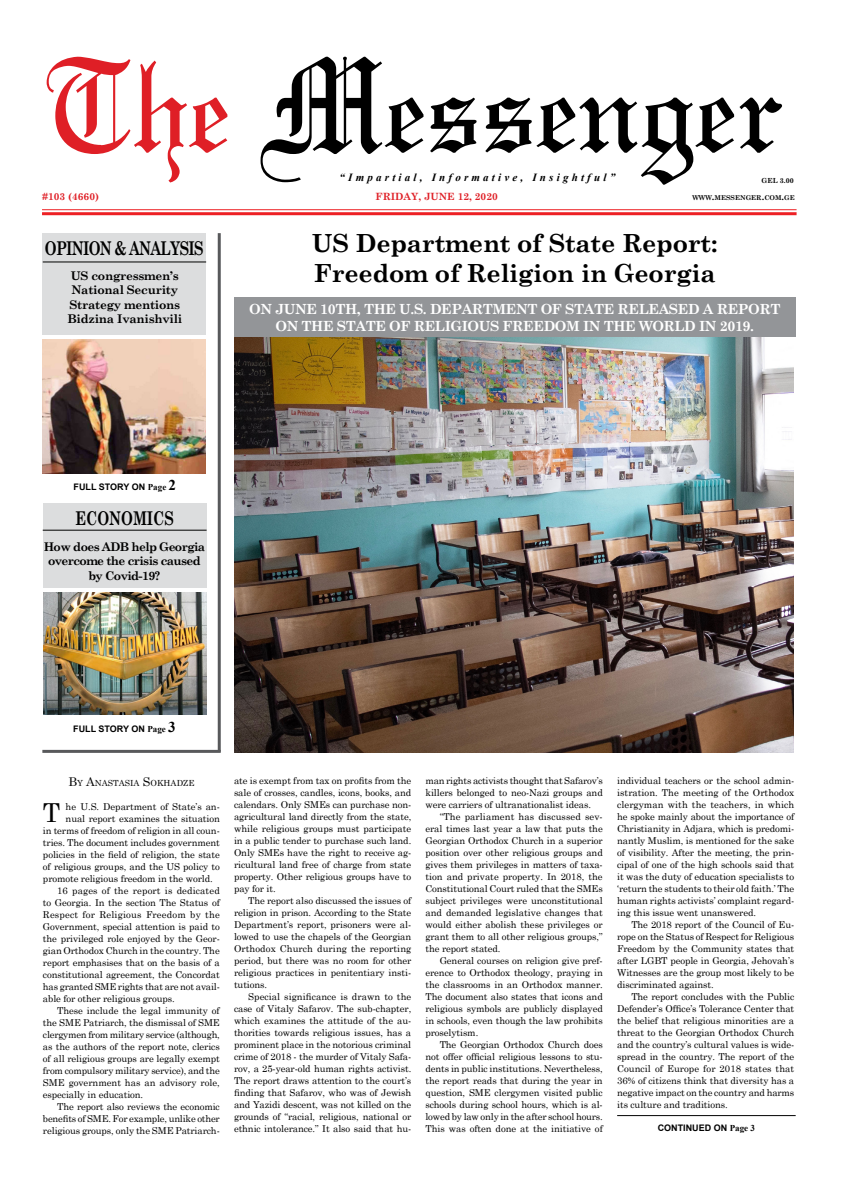
<style>
.page{position:relative;width:851px;height:1191px;background:#fff}
.page>*{position:absolute;margin:0;border:0;box-sizing:border-box;transform-origin:0 0}
.t1{font:26.1px "Century Schoolbook";color:#000}
.t2{font:700 25px/30px "Century Schoolbook";letter-spacing:-.01em;color:#000}
.t3{font:700 19px "Century Schoolbook";letter-spacing:-.05em;color:#000;scale:.75 1}
.t4{font:700 19px "Century Schoolbook";color:#000;scale:.75 1}
.t5{font:700 14px/16.8px "Century Schoolbook";letter-spacing:-.03em;color:#fff;text-align:center}
.t6{font:700 12px/14.4px "Century Schoolbook";letter-spacing:-.02em;color:#000;text-align:center}
.t7{font:700 12px/14.4px "Century Schoolbook";letter-spacing:-.05em;color:#000;text-align:center}
.t8{font:italic 700 11px "Times New Roman";letter-spacing:.29em;color:#000}
.t9{font:700 10px "Century Schoolbook";color:#df1f26}
.t10{font:9.5px/12px "Century Schoolbook";letter-spacing:-.01em;color:#000;text-align:justify}
.t11{font:9.5px "Century Schoolbook";letter-spacing:.02em;color:#000}
.t12{font:9.5px "Century Schoolbook";letter-spacing:.015em;color:#000}
.t13{font:700 9px "Arial";color:#000}
.t14{font:8.4px "Century Schoolbook";color:#000}
.t15{font:700 7px "Century Schoolbook";color:#000}
.t16{font:700 6.7px "Century Schoolbook";color:#000}
.s1{font-size:9.5px}
.s2{font-family:"Times New Roman"}
.s3{font-family:"Times New Roman";font-size:15px}
.s4{font-size:12px}
</style>
<div class="page">
<svg style="left:260px;top:57px;width:522px;height:128px"></svg>
<svg style="left:47px;top:57px;width:180px;height:125px"></svg>
<hr style="left:42px;top:209px;width:754px;height:1px;background:#ed2024">
<hr style="left:42px;top:212px;width:754px;height:3px;background:#ed2024">
<img style="left:235px;top:337px;width:558px;height:416px">
<div style="left:43px;top:503px;width:163px;height:84px;background:#dcddde"></div>
<hr style="left:43px;top:529px;width:163px;height:1px;background:#000">
<div style="left:43px;top:233px;width:163px;height:101px;background:#dcddde"></div>
<hr style="left:43px;top:261px;width:163px;height:1px;background:#000">
<hr style="left:42px;top:750px;width:179px;height:3px;background:#58595b">
<hr style="left:218px;top:233px;width:3px;height:518px;background:#58595b">
<img style="left:42px;top:339px;width:163px;height:134px">
<img style="left:43px;top:592px;width:163px;height:122px">
<div style="left:234px;top:297px;width:561px;height:40px;background:#939598"></div>
<hr style="left:617px;top:1115px;width:178px;height:1px;background:#000">
<p class="t8" style="left:339px;top:169px;width:277px">“Impartial, Informative, Insightful”</p>
<p class="t15" style="left:761px;top:175px;width:34px">GEL 3.00</p>
<p class="t9" style="left:42px;top:189px;width:58px">#103 (4660)</p>
<p class="t9" style="left:375px;top:189px;width:124px">FRIDAY, JUNE 12, 2020</p>
<h2 class="t2" style="left:312px;top:226px;width:407px">US Department of State Report:<br>Freedom of Religion in Georgia</h2>
<p class="t16" style="left:692px;top:192px;width:104px">WWW<span class="s1">.</span>MESSENGER<span class="s1">.</span>COM<span class="s1">.</span>GE</p>
<h3 class="t3" style="left:45px;top:234px;width:213px">OPINION &amp; ANALYSIS</h3>
<p class="t6" style="left:67px;top:268px;width:116px">US congressmen’s<br>National Security<br>Strategy mentions<br>Bidzina Ivanishvili</p>
<h3 class="t5" style="left:249px;top:300px;width:532px">ON JUNE 10TH, THE U.S. DEPARTMENT OF STATE RELEASED A REPORT<br>ON THE STATE OF RELIGIOUS FREEDOM IN THE WORLD IN 2019.</h3>
<p class="t13" style="left:74px;top:481px;width:104px">FULL STORY ON <span class="s2">Page</span> <span class="s3">2</span></p>
<h3 class="t4" style="left:75px;top:503px;width:133px">ECONOMICS</h3>
<p class="t7" style="left:44px;top:538px;width:163px">How does ADB help Georgia overcome the crisis caused by Covid-19?</p>
<p class="t13" style="left:73px;top:723px;width:104px">FULL STORY ON <span class="s2">Page</span> <span class="s3">3</span></p>
<p class="t14" style="left:68px;top:775px;width:127px"><span class="s4">B</span>Y <span class="s4">A</span>NASTASIA <span class="s4">S</span> OKHADZE</p>
<h1 class="t1" style="left:43px;top:790px;width:19px">T</h1>
<p class="t10" style="left:66px;top:799px;width:156px">he U.S. Department of State’s an-</p>
<p class="t10" style="left:66px;top:811px;width:156px">nual report examines the situation</p>
<p class="t10" style="left:43px;top:823px;width:178px">in terms of freedom of religion in all coun-</p>
<p class="t10" style="left:43px;top:835px;width:178px">tries. The document includes government</p>
<p class="t10" style="left:43px;top:847px;width:178px">policies in the field of religion, the state</p>
<p class="t10" style="left:43px;top:859px;width:178px">of religious groups, and the US policy to</p>
<p class="t10" style="left:43px;top:871px;width:171px">promote religious freedom in the world.</p>
<p class="t12" style="left:57px;top:882px;width:164px">16 pages of the report is dedicated</p>
<p class="t10" style="left:43px;top:895px;width:178px">to Georgia. In the section The Status of</p>
<p class="t11" style="left:43px;top:906px;width:178px">Respect for Religious Freedom by the</p>
<p class="t10" style="left:43px;top:919px;width:178px">Government, special attention is paid to</p>
<p class="t10" style="left:43px;top:931px;width:178px">the privileged role enjoyed by the Geor-</p>
<p class="t10" style="left:43px;top:943px;width:178px">gian Orthodox Church in the country. The</p>
<p class="t10" style="left:43px;top:955px;width:178px">report emphasises that on the basis of a</p>
<p class="t10" style="left:43px;top:967px;width:178px">constitutional agreement, the Concordat</p>
<p class="t10" style="left:43px;top:979px;width:178px">has granted SME rights that are not avail-</p>
<p class="t10" style="left:43px;top:991px;width:133px">able for other religious groups.</p>
<p class="t10" style="left:57px;top:1003px;width:164px">These include the legal immunity of</p>
<p class="t10" style="left:43px;top:1015px;width:178px">the SME Patriarch, the dismissal of SME</p>
<p class="t10" style="left:43px;top:1027px;width:178px">clergymen from military service (although,</p>
<p class="t10" style="left:43px;top:1039px;width:178px">as the authors of the report note, clerics</p>
<p class="t10" style="left:43px;top:1051px;width:178px">of all religious groups are legally exempt</p>
<p class="t10" style="left:43px;top:1063px;width:178px">from compulsory military service), and the</p>
<p class="t10" style="left:43px;top:1075px;width:178px">SME government has an advisory role,</p>
<p class="t10" style="left:43px;top:1087px;width:102px">especially in education.</p>
<p class="t10" style="left:57px;top:1099px;width:164px">The report also reviews the economic</p>
<p class="t10" style="left:43px;top:1111px;width:178px">benefits of SME. For example, unlike other</p>
<p class="t10" style="left:43px;top:1123px;width:178px">religious groups, only the SME Patriarch-</p>
<p class="t10" style="left:234px;top:773px;width:179px">ate is exempt from tax on profits from the sale of crosses, candles, icons, books, and calendars. Only SMEs can purchase non&shy;agricultural land directly from the state, while religious groups must participate in a public tender to purchase such land.<br>Only SMEs have the right to receive ag&shy;ricultural land free of charge from state property. Other religious groups have to pay for it.</p>
<p class="t10" style="left:234px;top:893px;width:179px;text-indent:14px">The report also discussed the issues of religion in prison. According to the State Department’s report, prisoners were al&shy;lowed to use the chapels of the Georgian Orthodox Church during the reporting period, but there was no room for other religious practices in penitentiary insti&shy;tutions.</p>
<p class="t10" style="left:234px;top:989px;width:179px;text-indent:14px">Special significance is drawn to the case of Vitaly Safarov. The sub-chapter, which examines the attitude of the au&shy;thorities towards religious issues, has a prominent place in the notorious criminal crime of 2018 - the murder of Vitaly Safa&shy;rov, a 25-year-old human rights activist.<br>The report draws attention to the court’s finding that Safarov, who was of Jewish and Yazidi descent, was not killed on the grounds of “racial, religious, national or ethnic intolerance.” It also said that hu-</p>
<p class="t10" style="left:425px;top:773px;width:179px">man rights activists thought that Safarov’s killers belonged to neo-Nazi groups and were carriers of ultranationalist ideas.</p>
<p class="t10" style="left:425px;top:809px;width:179px;text-indent:14px">“The parliament has discussed sev&shy;eral times last year a law that puts the Georgian Orthodox Church in a superior position over other religious groups and gives them privileges in matters of taxa&shy;tion and private property. In 2018, the Constitutional Court ruled that the SMEs subject privileges were unconstitutional and demanded legislative changes that would either abolish these privileges or grant them to all other religious groups,” the report stated.</p>
<p class="t10" style="left:425px;top:953px;width:179px;text-indent:14px">General courses on religion give pref&shy;erence to Orthodox theology, praying in the classrooms in an Orthodox manner.<br>The document also states that icons and religious symbols are publicly displayed in schools, even though the law prohibits proselytism.</p>
<p class="t10" style="left:425px;top:1037px;width:179px;text-indent:14px">The Georgian Orthodox Church does not offer official religious lessons to stu&shy;dents in public institutions. Nevertheless, the report reads that during the year in question, SME clergymen visited public schools during school hours, which is al&shy;lowed by law only in the after school hours.<br>This was often done at the initiative of</p>
<p class="t10" style="left:617px;top:773px;width:179px">individual teachers or the school admin&shy;istration. The meeting of the Orthodox clergyman with the teachers, in which he spoke mainly about the importance of Christianity in Adjara, which is predomi&shy;nantly Muslim, is mentioned for the sake of visibility. After the meeting, the prin&shy;cipal of one of the high schools said that it was the duty of education specialists to ‘return the students to their old faith.’ The human rights activists’ complaint regard&shy;ing this issue went unanswered.</p>
<p class="t10" style="left:617px;top:917px;width:179px;text-indent:14px">The 2018 report of the Council of Eu&shy;rope on the Status of Respect for Religious Freedom by the Community states that after LGBT people in Georgia, Jehovah’s Witnesses are the group most likely to be discriminated against.</p>
<p class="t10" style="left:617px;top:989px;width:179px;text-indent:14px">The report concludes with the Public Defender’s Office’s Tolerance Center that the belief that religious minorities are a threat to the Georgian Orthodox Church and the country’s cultural values is wide&shy;spread in the country. The report of the Council of Europe for 2018 states that 36% of citizens think that diversity has a negative impact on the country and harms its culture and traditions.</p>
<p class="t13" style="left:657px;top:1122px;width:99px">CONTINUED ON <span class="s2">Page 3</span></p>
</div>
